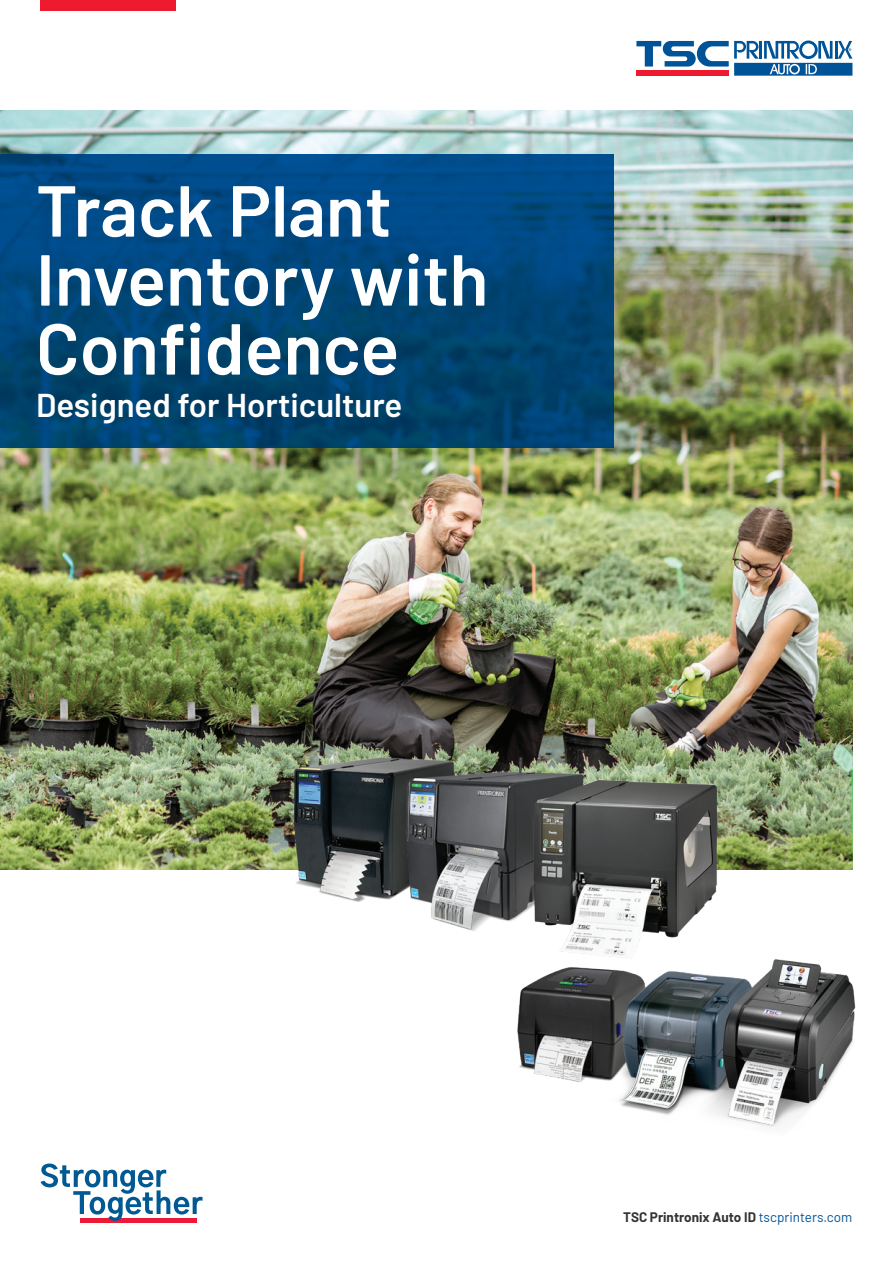
<style>
.page{position:relative;width:893px;height:1263px;background:#fff}
.page>*{position:absolute;margin:0;border:0;box-sizing:border-box;transform-origin:0 0}
.t1{font:600 72px/69px "Barlow";color:#fff}
.t2{font:600 33px "Barlow";color:#fff}
.t3{font:700 13.5px "Barlow";color:#323332}
.s1{font-weight:400;color:#015398}
</style>
<div class="page">
<img style="left:0;top:111px;width:852px;height:759px">
<svg style="left:0;top:154px;width:613px;height:294px"></svg>
<svg style="left:636px;top:41px;width:216px;height:35px"></svg>
<hr style="left:80px;top:1218px;width:117px;height:4px;background:#ed1a37">
<svg style="left:40px;top:1163px;width:163px;height:58px"></svg>
<div style="left:40px;top:0;width:136px;height:11px;background:#ee1a2e"></div>
<img style="left:234px;top:724px;width:622px;height:403px">
<h1 class="t1" style="left:36px;top:170px;width:454px">Track Plant<br>Inventory with<br>Confidence</h1>
<h2 class="t2" style="left:36px;top:381px;width:368px">Designed for Horticulture</h2>
<p class="t3" style="left:623px;top:1207px;width:231px">TSC Printronix Auto ID <span class="s1">tscprinters.com</span></p>
</div>
